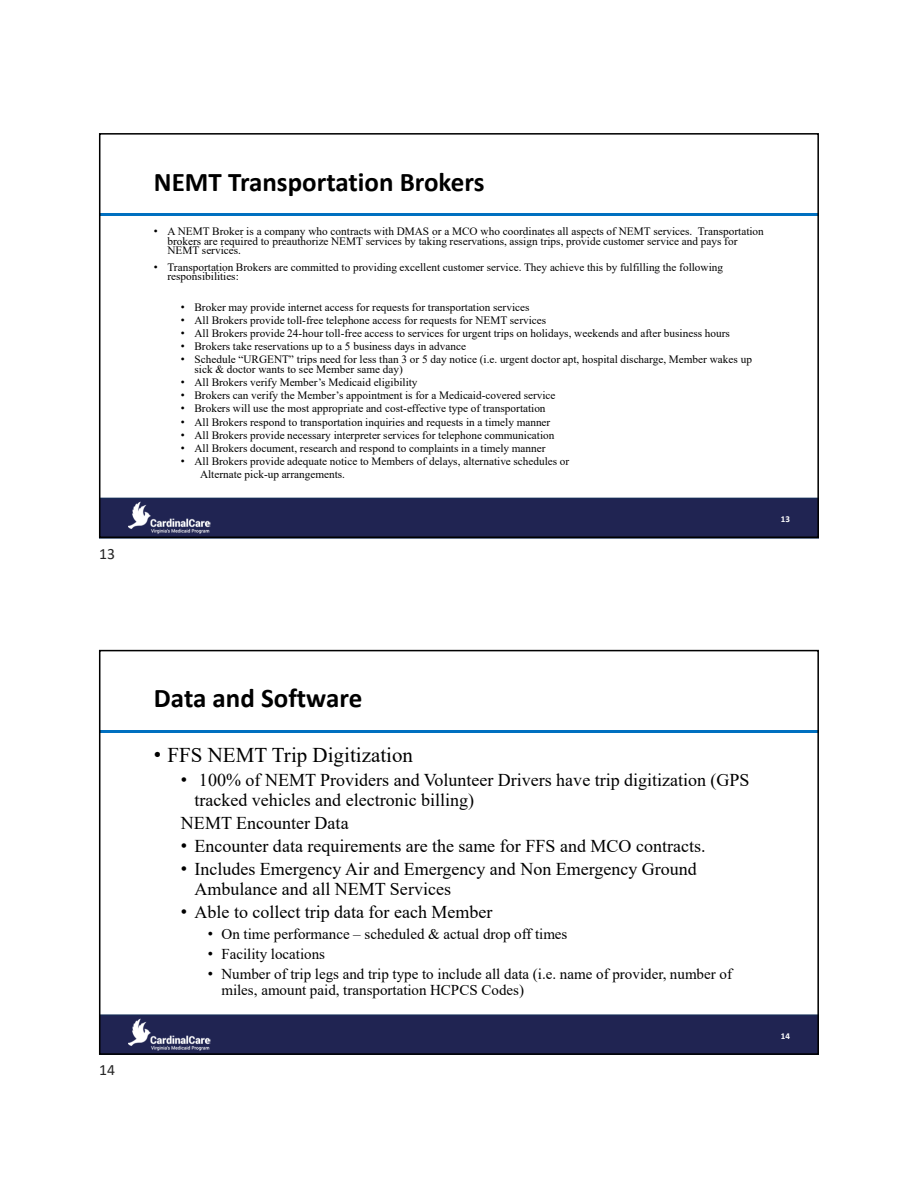
<style>
.page{position:relative;width:918px;height:1188px;background:#fff}
.page>*{position:absolute;margin:0;border:0;box-sizing:border-box;transform-origin:0 0}
.t1{font:700 27px "Calibri";color:#000}
.t2{font:21px "Times New Roman";color:#000}
.t3{font:18px/19.5px "Times New Roman";color:#000}
.t4{font:15.75px "Calibri";color:#262626}
.t5{font:15px/16.2px "Times New Roman";color:#000}
.t6{font:11.25px/9.4px "Times New Roman";letter-spacing:.005em;color:#000}
.t7{font:700 9px "Calibri";color:#fff}
.s1{font-family:"Arial"}
</style>
<div class="page">
<div style="left:99px;top:498px;width:720px;height:40px;background:#202452"></div>
<hr style="left:99px;top:214px;width:720px;height:2px;background:#0070c0">
<img style="left:128px;top:501px;width:83px;height:32px">
<div style="left:99px;top:133px;width:720px;height:405px;border:2px solid #000"></div>
<div style="left:99px;top:1015px;width:720px;height:40px;background:#202452"></div>
<hr style="left:99px;top:730px;width:720px;height:3px;background:#0070c0">
<img style="left:128px;top:1018px;width:83px;height:32px">
<div style="left:99px;top:650px;width:720px;height:405px;border:2px solid #000"></div>
<h3 class="t4" style="left:99px;top:547px;width:17px">13</h3>
<h1 class="t1" style="left:154px;top:170px;width:332px">NEMT Transportation Brokers</h1>
<p class="t6" style="left:167px;top:227px;width:598px;text-indent:-14px"><span class="s1">•</span> A NEMT Broker is a company who contracts with DMAS or a MCO who coordinates all aspects of NEMT services. Transportation brokers are required to preauthorize NEMT services by taking reservations, assign trips, provide customer service and pays for<br>NEMT services.</p>
<p class="t6" style="left:167px;top:262px;width:557px;text-indent:-14px"><span class="s1">•</span> Transportation Brokers are committed to providing excellent customer service. They achieve this by fulfilling the following responsibilities:</p>
<p class="t6" style="left:181px;top:302px;width:350px"><span class="s1">•</span> Broker may provide internet access for requests for transportation services</p>
<p class="t6" style="left:181px;top:315px;width:367px"><span class="s1">•</span> All Brokers provide toll-free telephone access for requests for NEMT services</p>
<p class="t6" style="left:181px;top:328px;width:551px"><span class="s1">•</span> All Brokers provide 24-hour toll-free access to services for urgent trips on holidays, weekends and after business hours</p>
<p class="t6" style="left:181px;top:342px;width:287px"><span class="s1">•</span> Brokers take reservations up to a 5 business days in advance</p>
<p class="t6" style="left:194px;top:355px;width:559px;text-indent:-14px"><span class="s1">•</span> Schedule “URGENT” trips need for less than 3 or 5 day notice (i.e. urgent doctor apt, hospital discharge, Member wakes up sick &amp; doctor wants to see Member same day)</p>
<p class="t6" style="left:181px;top:377px;width:238px"><span class="s1">•</span> All Brokers verify Member’s Medicaid eligibility</p>
<p class="t6" style="left:181px;top:391px;width:376px"><span class="s1">•</span> Brokers can verify the Member’s appointment is for a Medicaid-covered service</p>
<p class="t6" style="left:181px;top:404px;width:366px"><span class="s1">•</span> Brokers will use the most appropriate and cost-effective type of transportation</p>
<p class="t6" style="left:181px;top:417px;width:371px"><span class="s1">•</span> All Brokers respond to transportation inquiries and requests in a timely manner</p>
<p class="t6" style="left:181px;top:430px;width:375px"><span class="s1">•</span> All Brokers provide necessary interpreter services for telephone communication</p>
<p class="t6" style="left:181px;top:443px;width:366px"><span class="s1">•</span> All Brokers document, research and respond to complaints in a timely manner</p>
<p class="t6" style="left:200px;top:455px;width:371px;line-height:13.2px;text-indent:-19px"><span class="s1">•</span> All Brokers provide adequate notice to Members of delays, alternative schedules or<br>Alternate pick-up arrangements.</p>
<p class="t7" style="left:781px;top:516px;width:11px">13</p>
<h3 class="t4" style="left:99px;top:1063px;width:17px">14</h3>
<h1 class="t1" style="left:154px;top:687px;width:210px">Data and Software</h1>
<h2 class="t2" style="left:154px;top:744px;width:261px"><span class="s1">•</span> FFS NEMT Trip Digitization</h2>
<h3 class="t3" style="left:194px;top:771px;width:557px;text-indent:-14px"><span class="s1">•</span> 100% of NEMT Providers and Volunteer Drivers have trip digitization (GPS tracked vehicles and electronic billing)</h3>
<h3 class="t3" style="left:181px;top:813px;width:169px">NEMT Encounter Data</h3>
<h3 class="t3" style="left:181px;top:836px;width:526px"><span class="s1">•</span> Encounter data requirements are the same for FFS and MCO contracts.</h3>
<h3 class="t3" style="left:194px;top:860px;width:504px;text-indent:-14px"><span class="s1">•</span> Includes Emergency Air and Emergency and Non Emergency Ground<br>Ambulance and all NEMT Services</h3>
<h3 class="t3" style="left:181px;top:902px;width:313px"><span class="s1">•</span> Able to collect trip data for each Member</h3>
<h3 class="t5" style="left:208px;top:926px;width:361px"><span class="s1">•</span> On time performance – scheduled &amp; actual drop off times</h3>
<h3 class="t5" style="left:208px;top:946px;width:119px"><span class="s1">•</span> Facility locations</h3>
<h3 class="t5" style="left:221px;top:965px;width:512px;text-indent:-14px"><span class="s1">•</span> Number of trip legs and trip type to include all data (i.e. name of provider, number of miles, amount paid, transportation HCPCS Codes)</h3>
<p class="t7" style="left:781px;top:1032px;width:11px">14</p>
</div>
